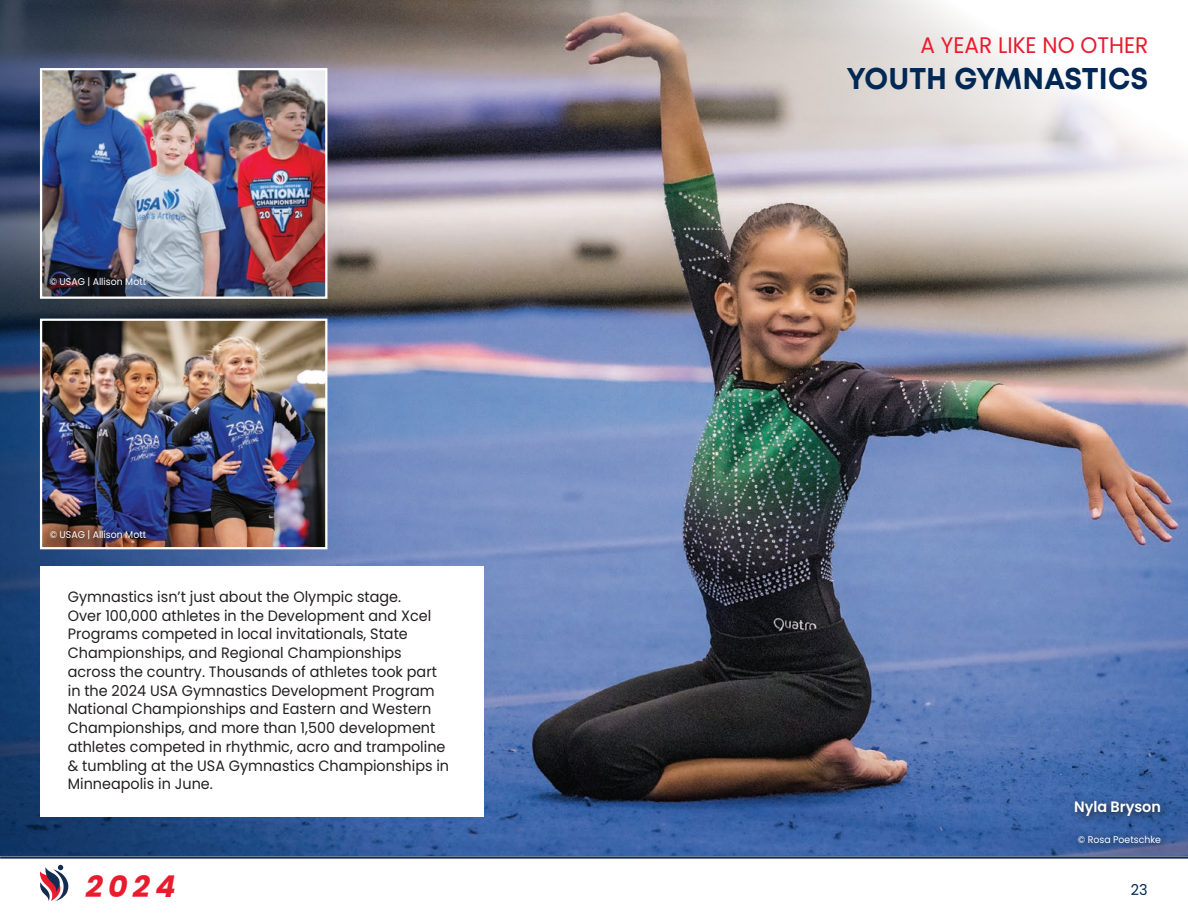
<style>
.page{position:relative;width:1188px;height:918px;background:#fff}
.page>*{position:absolute;margin:0;border:0;box-sizing:border-box;transform-origin:0 0}
.big_head-little{font:700 30px "Mont";letter-spacing:.005em;color:#002855;scale:.96 1}
.t1{font:italic 700 30px "Poppins";color:#e81c2e}
.top_li_l_headers{font:22.5px "Poppins";color:#e81c2e;scale:.96 1}
.bod{font:15px/18.8px "Poppins";color:#231f20;scale:.96 1}
.credits-names{font:600 15px "Poppins";color:#fff;scale:.96 1}
.t2{font:15px "Poppins";color:#002855;scale:.96 1}
.photo_credit{font:9.75px "Poppins";color:#fff;scale:.96 1}
</style>
<div class="page">
<img style="left:0;top:0;width:1188px;height:856px">
<img style="left:471px;top:0;width:717px;height:599px">
<div style="left:40px;top:566px;width:444px;height:250px;background:#fff"></div>
<img style="left:43px;top:71px;width:281px;height:225px">
<div style="left:40px;top:68px;width:287px;height:231px;border:2px solid #fff"></div>
<img style="left:43px;top:322px;width:281px;height:224px">
<div style="left:40px;top:319px;width:287px;height:230px;border:2px solid #fff"></div>
<div style="left:1073px;top:830px;width:97px;height:23px;background:#231f20;opacity:.85"></div>
<div style="left:1069px;top:795px;width:101px;height:30px;background:#231f20;opacity:.85"></div>
<div style="left:44px;top:272px;width:111px;height:23px;background:#231f20;opacity:.85"></div>
<div style="left:44px;top:525px;width:111px;height:24px;background:#231f20;opacity:.85"></div>
<svg style="left:0;top:856px;width:1188px;height:33px"></svg>
<svg style="left:40px;top:865px;width:28px;height:36px"></svg>
<p class="photo_credit" style="left:50px;top:275px;width:102px">© USAG | Allison Mott</p>
<p class="photo_credit" style="left:50px;top:529px;width:102px">© USAG | Allison Mott</p>
<p class="bod" style="left:68px;top:587px;width:399px">Gymnastics isn’t just about the Olympic stage.<br>Over 100,000 athletes in the Development and Xcel Programs competed in local invitationals, State Championships, and Regional Championships across the country. Thousands of athletes took part in the 2024 USA Gymnastics Development Program National Championships and Eastern and Western Championships, and more than 1,500 development athletes competed in rhythmic, acro and trampoline &amp; tumbling at the USA Gymnastics Championships in Minneapolis in June.</p>
<p class="top_li_l_headers" style="left:921px;top:32px;width:239px">A YEAR LIKE NO OTHER</p>
<p class="big_head-little" style="left:846px;top:59px;width:316px">YOUTH GYMNASTICS</p>
<p class="credits-names" style="left:1074px;top:798px;width:92px">Nyla Bryson</p>
<p class="photo_credit" style="left:1078px;top:834px;width:88px">© Rosa Poetschke</p>
<h1 class="t1" style="left:86px;top:869px;width:91px">2024</h1>
<p class="t2" style="left:1131px;top:881px;width:19px">23</p>
</div>
